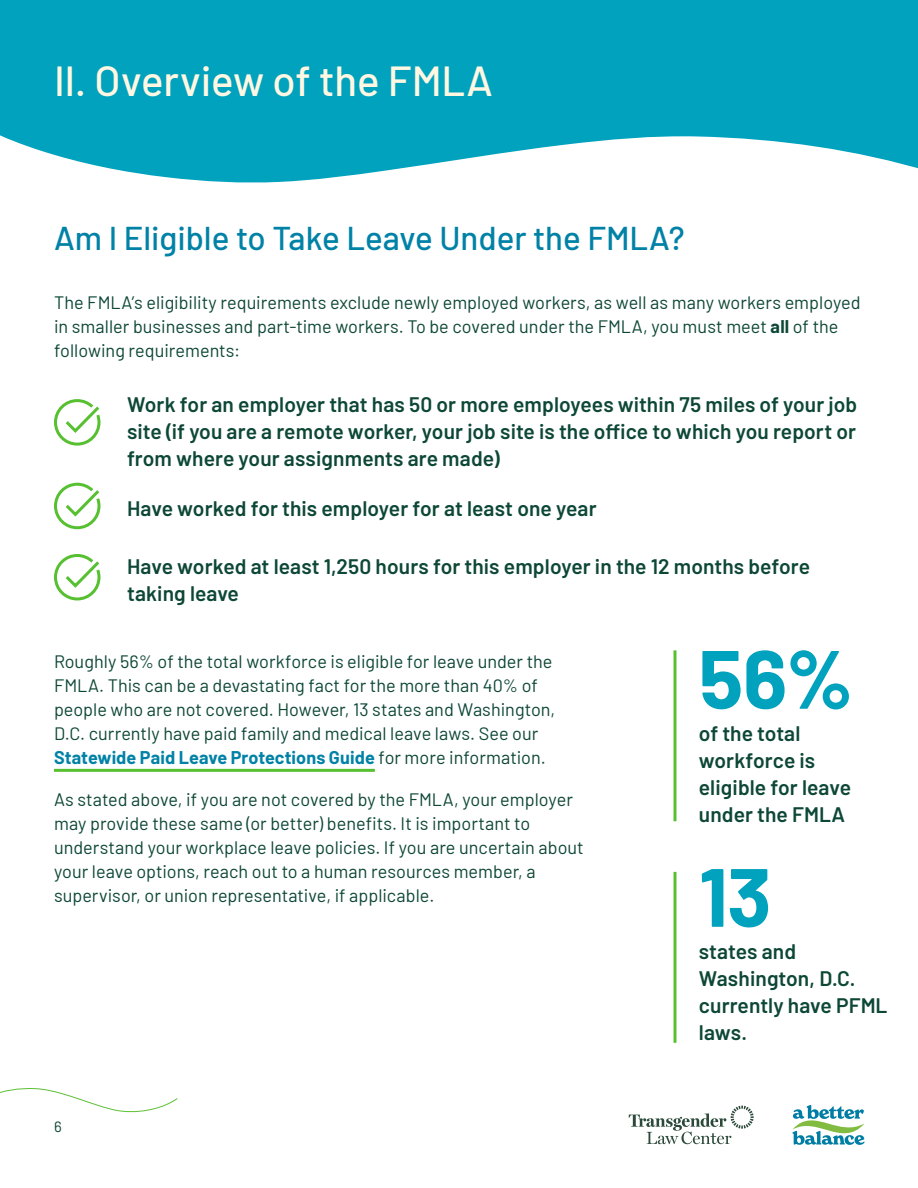
<style>
.page{position:relative;width:918px;height:1188px;background:#fff}
.page>*{position:absolute;margin:0;border:0;box-sizing:border-box;transform-origin:0 0}
.t1{font:700 82.5px "Barlow";color:#00a2bd}
.t2{font:500 42px "Barlow";letter-spacing:-.005em;color:#fff7e2}
.t3{font:500 33px "Barlow";color:#0082a7}
.t4{font:600 21px/27px "Barlow";letter-spacing:.005em;color:#0d4736}
.t5{font:18px/24px "Barlow";color:#0d4736}
.t6{font:15px "Barlow";color:#0d4736}
.s1{font-weight:700}
.s2{font-weight:700;color:#0082a7}
</style>
<div class="page">
<svg style="left:629px;top:1106px;width:125px;height:38px"></svg>
<svg style="left:792px;top:1105px;width:73px;height:40px"></svg>
<svg style="left:0;top:1088px;width:178px;height:25px"></svg>
<hr style="left:54px;top:769px;width:321px;height:3px;background:#56c030">
<svg style="left:54px;top:399px;width:47px;height:47px"></svg>
<svg style="left:54px;top:482px;width:47px;height:48px"></svg>
<svg style="left:54px;top:554px;width:47px;height:47px"></svg>
<hr style="left:674px;top:650px;width:2px;height:171px;background:#56c030">
<hr style="left:674px;top:872px;width:2px;height:171px;background:#56c030">
<svg style="left:0;top:0;width:918px;height:183px;fill:#00a2bd"></svg>
<h2 class="t2" style="left:54px;top:50px;width:440px">II. Overview of the FMLA</h2>
<h2 class="t3" style="left:54px;top:214px;width:632px">Am I Eligible to Take Leave Under the FMLA?</h2>
<p class="t5" style="left:54px;top:289px;width:808px">The FMLA’s eligibility requirements exclude newly employed workers, as well as many workers employed in smaller businesses and part-time workers. To be covered under the FMLA, you must meet <span class="s1">all</span> of the following requirements:</p>
<h4 class="t4" style="left:127px;top:389px;width:732px;text-align:justify">Work for an employer that has 50 or more employees within 75 miles of your job site (if you are a remote worker, your job site is the office to which you report or from where your assignments are made)</h4>
<h4 class="t4" style="left:127px;top:494px;width:471px">Have worked for this employer for at least one year</h4>
<h4 class="t4" style="left:127px;top:551px;width:685px">Have worked at least 1,250 hours for this employer in the 12 months before taking leave</h4>
<p class="t5" style="left:54px;top:648px;width:503px">Roughly 56% of the total workforce is eligible for leave under the FMLA. This can be a devastating fact for the more than 40% of people who are not covered. However, 13 states and Washington, D.C. currently have paid family and medical leave laws. See our <span class="s2">Statewide Paid Leave Protections Guide</span> for more information.</p>
<p class="t5" style="left:54px;top:786px;width:531px">As stated above, if you are not covered by the FMLA, your employer may provide these same (or better) benefits. It is important to understand your workplace leave policies. If you are uncertain about your leave options, reach out to a human resources member, a supervisor, or union representative, if applicable.</p>
<p class="t6" style="left:54px;top:1116px;width:9px">6</p>
<p class="t1" style="left:699px;top:618px;width:156px">56%</p>
<h4 class="t4" style="left:699px;top:718px;width:154px">of the total workforce is eligible for leave under the FMLA</h4>
<p class="t1" style="left:699px;top:836px;width:74px">13</p>
<h4 class="t4" style="left:699px;top:936px;width:190px">states and<br>Washington, D.C. currently have PFML laws.</h4>
</div>
